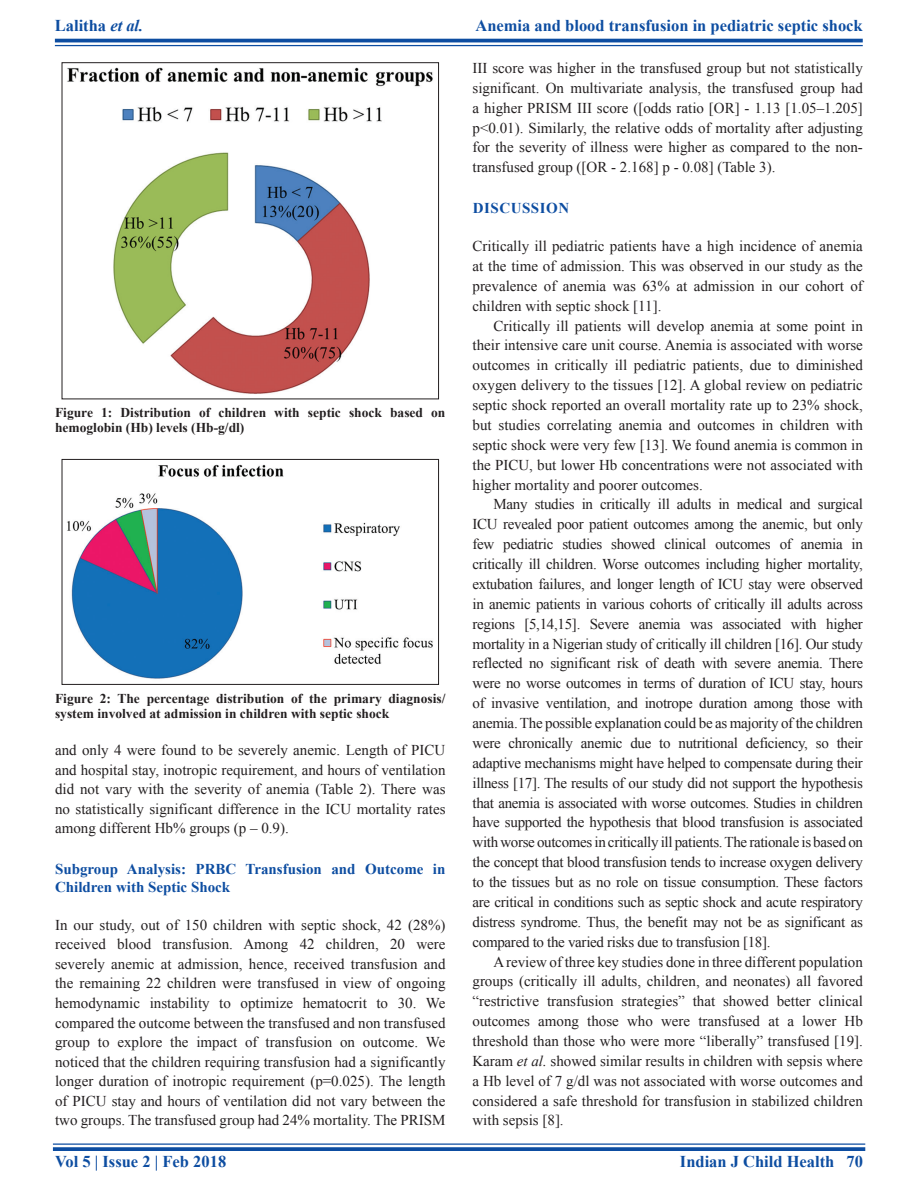
<style>
.page{position:relative;width:918px;height:1188px;background:#fff}
.page>*{position:absolute;margin:0;border:0;box-sizing:border-box;transform-origin:0 0}
.RF{font:700 16.5px "Times New Roman";color:#0d4da1}
.TX{font:15px/19.8px "Times New Roman";color:#231f20;text-align:justify}
.TXFL{font:15px/19.6px "Times New Roman";color:#231f20;text-align:justify}
.t1{font:700 15px/18.1px "Times New Roman";color:#0d4da1}
.t2{font:700 15px "Times New Roman";letter-spacing:.035em;color:#0d4da1}
.FGC{font:700 13.5px/15px "Times New Roman";color:#231f20}
.s1{font-style:italic}
</style>
<div class="page">
<hr style="left:55px;top:39px;width:808px;height:3px;background:#0d4da1">
<hr style="left:55px;top:45px;width:808px;height:1px;background:#0d4da1">
<hr style="left:53px;top:1143px;width:812px;height:2px;background:#0d4da1">
<svg style="left:53px;top:1147px;width:812px;height:4px;background:#1b57a6"></svg>
<img style="left:67px;top:67px;width:366px;height:327px">
<img style="left:67px;top:464px;width:366px;height:215px">
<div style="left:62px;top:459px;width:377px;height:226px;border:1px solid #231f20"></div>
<p class="RF" style="left:55px;top:14px;width:90px">Lalitha <span class="s1">et al.</span></p>
<p class="RF" style="left:475px;top:14px;width:389px">Anemia and blood transfusion in pediatric septic shock</p>
<p class="FGC" style="left:55px;top:405px;width:392px">Figure 1: Distribution of children with septic shock based on hemoglobin (Hb) levels (Hb-g/dl)</p>
<p class="FGC" style="left:55px;top:690px;width:392px">Figure 2: The percentage distribution of the primary diagnosis/ system involved at admission in children with septic shock</p>
<p class="TX" style="left:55px;top:740px;width:392px">and only 4 were found to be severely anemic. Length of PICU and hospital stay, inotropic requirement, and hours of ventilation did not vary with the severity of anemia (Table 2). There was no statistically significant difference in the ICU mortality rates among different Hb% groups (p – 0.9).</p>
<h2 class="t1" style="left:55px;top:860px;width:392px">Subgroup Analysis: PRBC Transfusion and Outcome in<br>Children with Septic Shock</h2>
<p class="TXFL" style="left:55px;top:914px;width:392px">In our study, out of 150 children with septic shock, 42 (28%) received blood transfusion. Among 42 children, 20 were severely anemic at admission, hence, received transfusion and the remaining 22 children were transfused in view of ongoing hemodynamic instability to optimize hematocrit to 30. We compared the outcome between the transfused and non transfused group to explore the impact of transfusion on outcome. We noticed that the children requiring transfusion had a significantly longer duration of inotropic requirement (p=0.025). The length of PICU stay and hours of ventilation did not vary between the two groups. The transfused group had 24% mortality. The PRISM</p>
<p class="TXFL" style="left:472px;top:58px;width:392px">III score was higher in the transfused group but not statistically significant. On multivariate analysis, the transfused group had a higher PRISM III score ([odds ratio [OR] - 1.13 [1.05–1.205] p&lt;0.01). Similarly, the relative odds of mortality after adjusting for the severity of illness were higher as compared to the non&shy;transfused group ([OR - 2.168] p - 0.08] (Table 3).</p>
<h1 class="t2" style="left:473px;top:197px;width:98px">DISCUSSION</h1>
<p class="TXFL" style="left:472px;top:236px;width:392px">Critically ill pediatric patients have a high incidence of anemia at the time of admission. This was observed in our study as the prevalence of anemia was 63% at admission in our cohort of children with septic shock [11].</p>
<p class="TX" style="left:472px;top:315px;width:392px;text-indent:21px">Critically ill patients will develop anemia at some point in their intensive care unit course. Anemia is associated with worse outcomes in critically ill pediatric patients, due to diminished oxygen delivery to the tissues [12]. A global review on pediatric septic shock reported an overall mortality rate up to 23% shock, but studies correlating anemia and outcomes in children with septic shock were very few [13]. We found anemia is common in the PICU, but lower Hb concentrations were not associated with higher mortality and poorer outcomes.</p>
<p class="TX" style="left:472px;top:494px;width:392px;text-indent:21px">Many studies in critically ill adults in medical and surgical ICU revealed poor patient outcomes among the anemic, but only few pediatric studies showed clinical outcomes of anemia in critically ill children. Worse outcomes including higher mortality, extubation failures, and longer length of ICU stay were observed in anemic patients in various cohorts of critically ill adults across regions [5,14,15]. Severe anemia was associated with higher mortality in a Nigerian study of critically ill children [16]. Our study reflected no significant risk of death with severe anemia. There were no worse outcomes in terms of duration of ICU stay, hours of invasive ventilation, and inotrope duration among those with anemia. The possible explanation could be as majority of the children were chronically anemic due to nutritional deficiency, so their adaptive mechanisms might have helped to compensate during their illness [17]. The results of our study did not support the hypothesis that anemia is associated with worse outcomes. Studies in children have supported the hypothesis that blood transfusion is associated with worse outcomes in critically ill patients. The rationale is based on the concept that blood transfusion tends to increase oxygen delivery to the tissues but as no role on tissue consumption. These factors are critical in conditions such as septic shock and acute respiratory distress syndrome. Thus, the benefit may not be as significant as compared to the varied risks due to transfusion [18].</p>
<p class="TX" style="left:472px;top:951px;width:392px;text-indent:21px">A review of three key studies done in three different population groups (critically ill adults, children, and neonates) all favored “restrictive transfusion strategies” that showed better clinical outcomes among those who were transfused at a lower Hb threshold than those who were more “liberally” transfused [19].<br>Karam <span class="s1">et al.</span> showed similar results in children with sepsis where a Hb level of 7 g/dl was not associated with worse outcomes and considered a safe threshold for transfusion in stabilized children with sepsis [8].</p>
<p class="RF" style="left:55px;top:1150px;width:173px">Vol 5 | Issue 2 | Feb 2018</p>
<p class="RF" style="left:680px;top:1150px;width:185px">Indian J Child Health 70</p>
</div>
